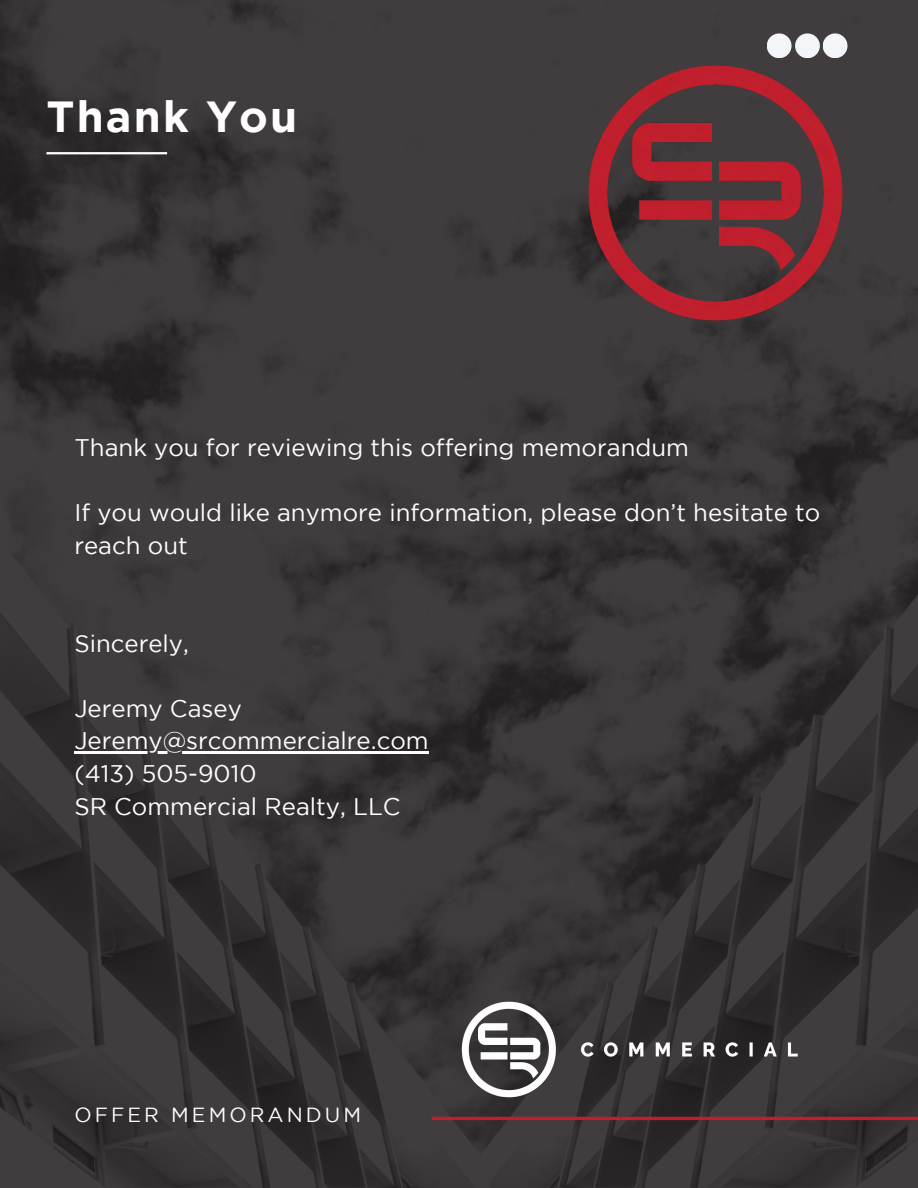
<style>
.page{position:relative;width:918px;height:1188px;background:#fff}
.page>*{position:absolute;margin:0;border:0;box-sizing:border-box;transform-origin:0 0}
.t1{font:700 43.35px "Gotham";letter-spacing:.05em;color:#fff}
.t2{font:24px/32.7px "Gotham";color:#fff}
.t3{font:20.4px "Gotham";letter-spacing:.15em;color:#fff}
</style>
<div class="page">
<img style="left:0;top:0;width:918px;height:1188px">
<div style="left:767px;top:33px;width:25px;height:25px;background:#f3f5f9;border-radius:50%"></div>
<div style="left:795px;top:33px;width:25px;height:25px;background:#f3f5f9;border-radius:50%"></div>
<div style="left:823px;top:33px;width:24px;height:25px;background:#f3f5f9;border-radius:50%"></div>
<img style="left:442px;top:994px;width:435px;height:111px">
<hr style="left:46px;top:152px;width:121px;height:2px;background:#fff">
<img style="left:583px;top:61px;width:264px;height:264px">
<hr style="left:432px;top:1117px;width:486px;height:3px;background:#bf1e2e">
<hr style="left:74px;top:752px;width:355px;height:2px;background:#fff">
<p class="t1" style="left:46px;top:100px;width:252px">Thank You</p>
<p class="t2" style="left:74px;top:433px;width:616px">Thank you for reviewing this offering memorandum</p>
<p class="t2" style="left:74px;top:498px;width:748px">If you would like anymore information, please don’t hesitate to reach out</p>
<p class="t2" style="left:74px;top:628px;width:116px">Sincerely,</p>
<p class="t2" style="left:74px;top:694px;width:169px">Jeremy Casey</p>
<p class="t2" style="left:74px;top:726px;width:356px">Jeremy@srcommercialre.com</p>
<p class="t2" style="left:74px;top:759px;width:184px">(413) 505-9010</p>
<p class="t2" style="left:74px;top:791px;width:328px">SR Commercial Realty, LLC</p>
<p class="t3" style="left:74px;top:1107px;width:288px">OFFER MEMORANDUM</p>
</div>
